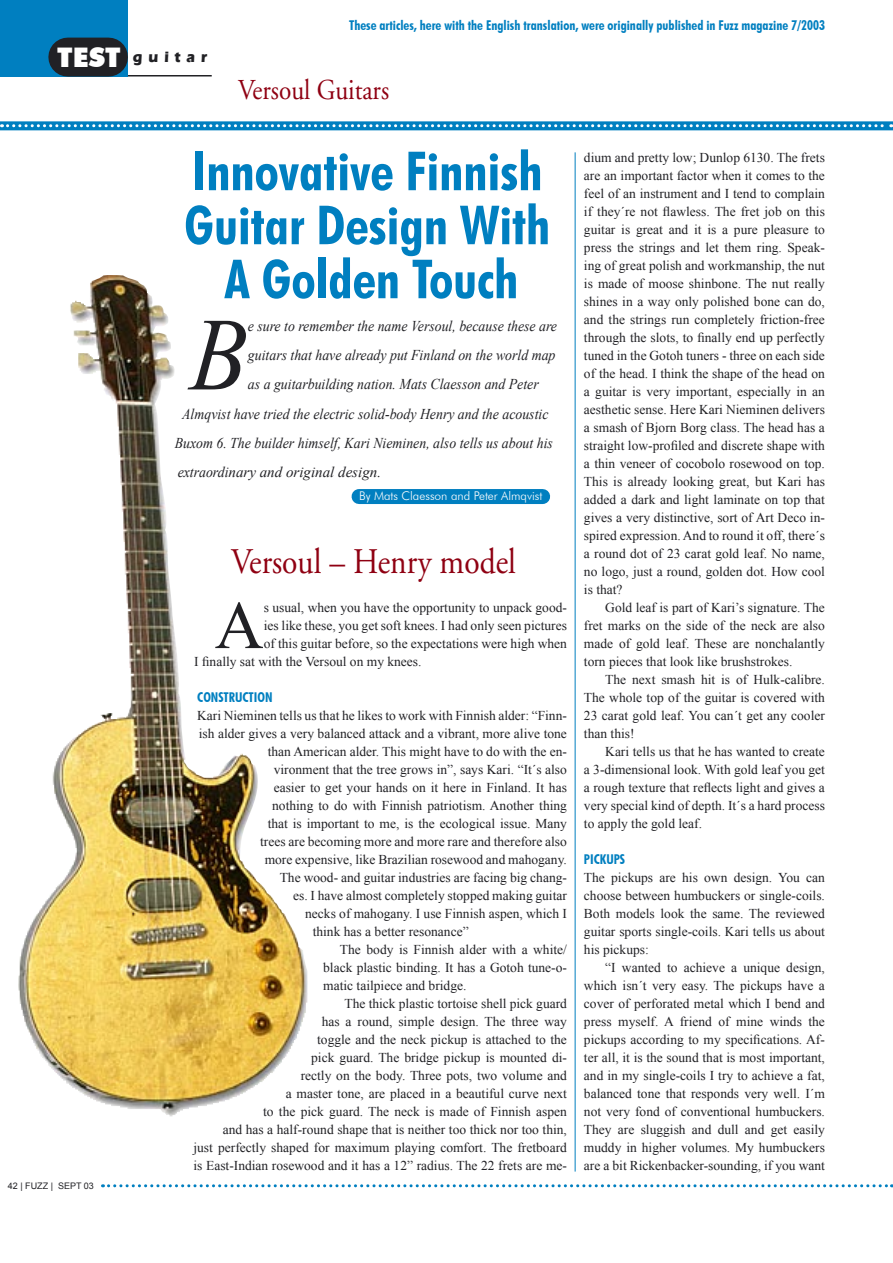
<style>
.page{position:relative;width:893px;height:1263px;background:#fff}
.page>*{position:absolute;margin:0;border:0;box-sizing:border-box;transform-origin:0 0}
.Paragraph_Style_1{font:italic 103.65px "Times New Roman";color:#212125;scale:.92 1}
.Body_text{font:67.8px "Times New Roman";color:#212125}
.t1{font:700 condensed 54px/54px "Futura BT";color:#007fc0;text-align:center}
.t2{font:36px "Adobe Garamond";color:#8f0012;scale:.88 1}
.t3{font:28.8px "Adobe Garamond";color:#8f0012;scale:.87 1}
.t4{font:900 27px "Futura BT";color:#fff}
.Paragraph_Style_1-2{font:italic 15px "Times New Roman";color:#212125;scale:.92 1}
.t5{font:700 15px "Eras IT Cby BT";letter-spacing:.4em;color:#212125}
.Body_text-2{font:13.5px/18px "Times New Roman";color:#212125;text-align:justify}
.Paragraph_Style_2{font:13.5px/18px "Times New Roman";color:#212125;text-align:justify}
.Paragraph_Style_2-2{font:700 condensed 13.5px "Futura BT";color:#007fc0}
.t6{font:300 12px "Futura BT";color:#fff}
.t7{font:9px "Arial";color:#212125}
</style>
<div class="page">
<img style="left:27px;top:275px;width:281px;height:841px">
<svg style="left:102px;top:1184px;width:790px;height:3px"></svg>
<svg style="left:0;top:0;width:128px;height:77px;background:#0471a9"></svg>
<div style="left:68px;top:38px;width:40px;height:39px;background:#212125"></div>
<hr style="left:128px;top:75px;width:84px;height:1px;background:#212125">
<div style="left:0;top:121px;width:893px;height:9px;background:#007fc0"></div>
<svg style="left:8px;top:124px;width:884px;height:3px"></svg>
<hr style="left:575px;top:152px;width:1px;height:1019px;background:#007fc0">
<div style="left:359px;top:489px;width:184px;height:15px;background:#007fc0"></div>
<p class="t4" style="left:57px;top:41px;width:65px">TEST</p>
<p class="t5" style="left:133px;top:48px;width:76px">guitar</p>
<p class="Paragraph_Style_2-2" style="left:349px;top:17px;width:477px">These articles, here with the English translation, were originally published in Fuzz magazine 7/2003</p>
<p class="t3" style="left:238px;top:75px;width:175px">Versoul Guitars</p>
<p class="t7" style="left:8px;top:1179px;width:88px">42 | FUZZ | SEPT 03</p>
<p class="t1" style="left:184px;top:144px;width:368px">Innovative Finnish<br>Guitar Design With<br>A Golden Touch</p>
<p class="Paragraph_Style_1" style="left:190px;top:283px;width:65px">B</p>
<p class="Paragraph_Style_1-2" style="left:248px;top:315px;width:337px">e sure to remember the name Versoul, because these are</p>
<p class="Paragraph_Style_1-2" style="left:248px;top:345px;width:336px">guitars that have already put Finland on the world map</p>
<p class="Paragraph_Style_1-2" style="left:248px;top:374px;width:318px">as a guitarbuilding nation. Mats Claesson and Peter</p>
<p class="Paragraph_Style_1-2" style="left:182px;top:403px;width:400px">Almqvist have tried the electric solid-body Henry and the acoustic</p>
<p class="Paragraph_Style_1-2" style="left:175px;top:433px;width:413px">Buxom 6. The builder himself, Kari Nieminen, also tells us about his</p>
<p class="Paragraph_Style_1-2" style="left:178px;top:462px;width:223px">extraordinary and original design.</p>
<p class="t6" style="left:359px;top:489px;width:185px">By Mats Claesson and Peter Almqvist</p>
<p class="t2" style="left:231px;top:542px;width:325px">Versoul – Henry model</p>
<p class="Body_text" style="left:215px;top:580px;width:51px">A</p>
<p class="Body_text-2" style="left:264px;top:598px;width:305px">s usual, when you have the opportunity to unpack good-</p>
<p class="Body_text-2" style="left:264px;top:616px;width:305px">ies like these, you get soft knees. I had only seen pictures</p>
<p class="Body_text-2" style="left:264px;top:634px;width:305px">of this guitar before, so the expectations were high when</p>
<p class="Body_text-2" style="left:194px;top:652px;width:229px">I finally sat with the Versoul on my knees.</p>
<p class="Paragraph_Style_2-2" style="left:197px;top:689px;width:77px">CONSTRUCTION</p>
<p class="Paragraph_Style_2" style="left:197px;top:706px;width:371px">Kari Nieminen tells us that he likes to work with Finnish alder: “Finn-</p>
<p class="Paragraph_Style_2" style="left:199px;top:724px;width:370px">ish alder gives a very balanced attack and a vibrant, more alive tone</p>
<p class="Paragraph_Style_2" style="left:268px;top:742px;width:301px">than American alder. This might have to do with the en-</p>
<p class="Paragraph_Style_2" style="left:274px;top:760px;width:295px">vironment that the tree grows in”, says Kari. “It´s also</p>
<p class="Paragraph_Style_2" style="left:274px;top:778px;width:295px">easier to get your hands on it here in Finland. It has</p>
<p class="Paragraph_Style_2" style="left:272px;top:796px;width:296px">nothing to do with Finnish patriotism. Another thing</p>
<p class="Paragraph_Style_2" style="left:268px;top:814px;width:301px">that is important to me, is the ecological issue. Many</p>
<p class="Paragraph_Style_2" style="left:260px;top:832px;width:308px">trees are becoming more and more rare and therefore also</p>
<p class="Paragraph_Style_2" style="left:265px;top:850px;width:304px">more expensive, like Brazilian rosewood and mahogany.</p>
<p class="Paragraph_Style_2" style="left:280px;top:868px;width:289px">The wood- and guitar industries are facing big chang-</p>
<p class="Paragraph_Style_2" style="left:293px;top:886px;width:275px">es. I have almost completely stopped making guitar</p>
<p class="Paragraph_Style_2" style="left:305px;top:904px;width:263px">necks of mahogany. I use Finnish aspen, which I</p>
<p class="Paragraph_Style_2" style="left:313px;top:922px;width:157px">think has a better resonance”</p>
<p class="Body_text-2" style="left:323px;top:940px;width:245px;text-indent:17px">The body is Finnish alder with a white/ black plastic binding. It has a Gotoh tune-o&shy;matic tailpiece and bridge.</p>
<p class="Body_text-2" style="left:193px;top:994px;width:375px;text-align:right">The thick plastic tortoise shell pick guard<br>has a round, simple design. The three way<br>toggle and the neck pickup is attached to the<br>pick guard. The bridge pickup is mounted di-<br>rectly on the body. Three pots, two volume and<br>a master tone, are placed in a beautiful curve next<br>to the pick guard. The neck is made of Finnish aspen<br>and has a half-round shape that is neither too thick nor too thin,<br>just perfectly shaped for maximum playing comfort. The fretboard is East-Indian rosewood and it has a 12” radius. The 22 frets are me-</p>
<p class="Body_text-2" style="left:584px;top:148px;width:242px">dium and pretty low; Dunlop 6130. The frets are an important factor when it comes to the feel of an instrument and I tend to complain if they´re not flawless. The fret job on this guitar is great and it is a pure pleasure to press the strings and let them ring. Speak&shy;ing of great polish and workmanship, the nut is made of moose shinbone. The nut really shines in a way only polished bone can do, and the strings run completely friction-free through the slots, to finally end up perfectly tuned in the Gotoh tuners - three on each side of the head. I think the shape of the head on a guitar is very important, especially in an aesthetic sense. Here Kari Nieminen delivers a smash of Bjorn Borg class. The head has a straight low-profiled and discrete shape with a thin veneer of cocobolo rosewood on top.<br>This is already looking great, but Kari has added a dark and light laminate on top that gives a very distinctive, sort of Art Deco in&shy;spired expression. And to round it off, there´s a round dot of 23 carat gold leaf. No name, no logo, just a round, golden dot. How cool is that?</p>
<p class="Body_text-2" style="left:584px;top:598px;width:242px;text-indent:21px">Gold leaf is part of Kari’s signature. The fret marks on the side of the neck are also made of gold leaf. These are nonchalantly torn pieces that look like brushstrokes.</p>
<p class="Body_text-2" style="left:584px;top:670px;width:242px;text-indent:21px">The next smash hit is of Hulk-calibre.<br>The whole top of the guitar is covered with 23 carat gold leaf. You can´t get any cooler than this!</p>
<p class="Body_text-2" style="left:584px;top:742px;width:242px;text-indent:21px">Kari tells us that he has wanted to create a 3-dimensional look. With gold leaf you get a rough texture that reflects light and gives a very special kind of depth. It´s a hard process to apply the gold leaf.</p>
<p class="Paragraph_Style_2-2" style="left:584px;top:851px;width:43px">PICKUPS</p>
<p class="Paragraph_Style_2" style="left:584px;top:868px;width:242px">The pickups are his own design. You can choose between humbuckers or single-coils.<br>Both models look the same. The reviewed guitar sports single-coils. Kari tells us about his pickups:</p>
<p class="Body_text-2" style="left:584px;top:958px;width:242px;text-indent:21px">“I wanted to achieve a unique design, which isn´t very easy. The pickups have a cover of perforated metal which I bend and press myself. A friend of mine winds the pickups according to my specifications. Af&shy;ter all, it is the sound that is most important, and in my single-coils I try to achieve a fat, balanced tone that responds very well. I´m not very fond of conventional humbuckers.<br>They are sluggish and dull and get easily muddy in higher volumes. My humbuckers are a bit Rickenbacker-sounding, if you want</p>
</div>
